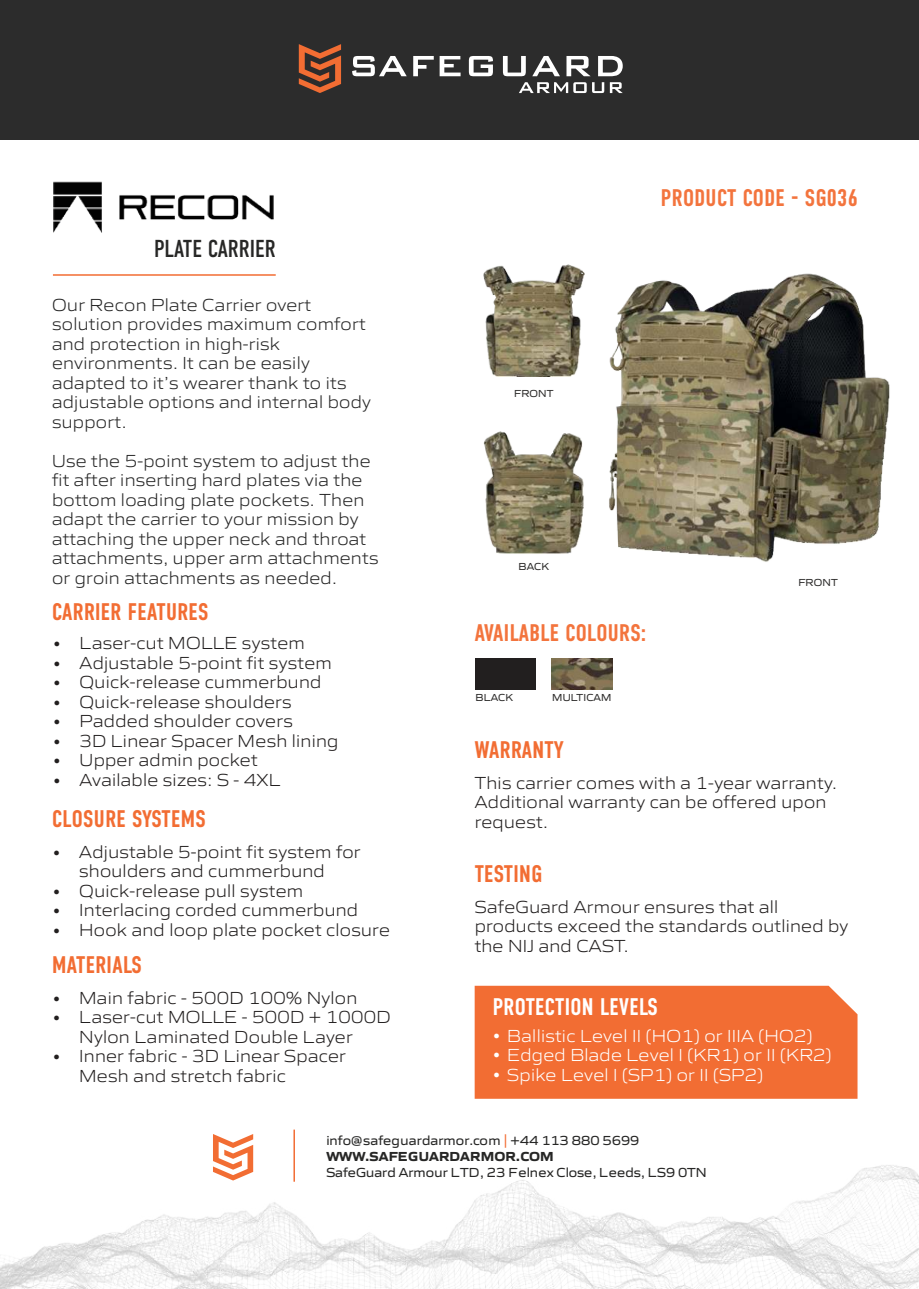
<style>
.page{position:relative;width:919px;height:1289px;background:#fff}
.page>*{position:absolute;margin:0;border:0;box-sizing:border-box;transform-origin:0 0}
.t1{font:24.45px "DIN Condensed";color:#272726}
.t2{font:600 24px "DIN Condensed";letter-spacing:.015em;color:#f26d33}
.t3{font:600 24px "DIN Condensed";letter-spacing:.015em;color:#f3743d}
.t4{font:600 24px "DIN Condensed";letter-spacing:.015em;color:#fff}
.t5{font:300 18px/19.5px "Gomme Sans";letter-spacing:.015em;color:#221f1f}
.t6{font:300 18px/19.5px "Gomme Sans";letter-spacing:.015em;color:#262626}
.t7{font:300 18px "Gomme Sans";letter-spacing:.015em;color:#fff}
.t8{font:13.5px/16.2px "Gomme Sans";letter-spacing:.005em;color:#272726}
.t9{font:10.5px "Gomme Sans";letter-spacing:.015em;color:#2d2c2b}
.s1{color:#f26d33}
.s2{font-weight:700}
</style>
<div class="page">
<img style="left:0;top:1135px;width:918px;height:153px">
<img style="left:53px;top:181px;width:220px;height:52px">
<svg style="left:213px;top:1134px;width:40px;height:46px"></svg>
<hr style="left:293px;top:1129px;width:2px;height:52px;background:#f26d35">
<div style="left:474px;top:985px;width:383px;height:113px;background:#f26d33"></div>
<div style="left:475px;top:658px;width:61px;height:31px;background:#221f1f"></div>
<img style="left:551px;top:658px;width:61px;height:31px">
<img style="left:483px;top:264px;width:101px;height:112px">
<img style="left:483px;top:431px;width:101px;height:123px">
<img style="left:609px;top:273px;width:281px;height:289px">
<div style="left:0;top:0;width:918px;height:140px;background:#2c2c2c"></div>
<svg style="left:352px;top:56px;width:54px;height:20px"></svg>
<svg style="left:413px;top:56px;width:20px;height:20px"></svg>
<svg style="left:439px;top:56px;width:21px;height:20px"></svg>
<svg style="left:469px;top:56px;width:24px;height:20px"></svg>
<svg style="left:503px;top:56px;width:22px;height:20px"></svg>
<svg style="left:532px;top:56px;width:28px;height:20px"></svg>
<svg style="left:566px;top:56px;width:24px;height:20px"></svg>
<svg style="left:598px;top:56px;width:24px;height:20px"></svg>
<svg style="left:519px;top:82px;width:67px;height:11px"></svg>
<svg style="left:592px;top:82px;width:30px;height:11px"></svg>
<svg style="left:299px;top:44px;width:42px;height:49px"></svg>
<hr style="left:53px;top:274px;width:223px;height:2px;background:#f26d33">
<h1 class="t1" style="left:154px;top:234px;width:123px">PLATE CARRIER</h1>
<p class="t6" style="left:52px;top:297px;width:320px">Our Recon Plate Carrier overt solution provides maximum comfort and protection in high-risk environments. It can be easily adapted to it’s wearer thank to its adjustable options and internal body support.</p>
<p class="t6" style="left:52px;top:453px;width:328px">Use the 5-point system to adjust the fit after inserting hard plates via the bottom loading plate pockets. Then adapt the carrier to your mission by attaching the upper neck and throat attachments, upper arm attachments or groin attachments as needed.</p>
<h2 class="t2" style="left:52px;top:597px;width:158px">CARRIER FEATURES</h2>
<p class="t5" style="left:52px;top:635px;width:254px">• Laser-cut MOLLE system</p>
<p class="t5" style="left:52px;top:654px;width:281px">• Adjustable 5-point fit system</p>
<p class="t5" style="left:52px;top:674px;width:270px">• Quick-release cummerbund</p>
<p class="t5" style="left:52px;top:693px;width:241px">• Quick-release shoulders</p>
<p class="t5" style="left:52px;top:713px;width:242px">• Padded shoulder covers</p>
<p class="t5" style="left:52px;top:732px;width:287px">• 3D Linear Spacer Mesh lining</p>
<p class="t5" style="left:52px;top:751px;width:207px">• Upper admin pocket</p>
<p class="t5" style="left:52px;top:771px;width:229px">• Available sizes: S - 4XL</p>
<h2 class="t2" style="left:52px;top:804px;width:155px">CLOSURE SYSTEMS</h2>
<p class="t5" style="left:52px;top:843px;width:310px;text-align:center">• Adjustable 5-point fit system for shoulders and cummerbund</p>
<p class="t5" style="left:52px;top:882px;width:252px">• Quick-release pull system</p>
<p class="t5" style="left:52px;top:902px;width:307px">• Interlacing corded cummerbund</p>
<p class="t5" style="left:52px;top:921px;width:339px">• Hook and loop plate pocket closure</p>
<h2 class="t2" style="left:52px;top:950px;width:91px">MATERIALS</h2>
<p class="t5" style="left:52px;top:989px;width:306px">• Main fabric - 500D 100% Nylon</p>
<p class="t5" style="left:79px;top:1008px;width:313px;text-indent:-27px">• Laser-cut MOLLE - 500D + 1000D<br>Nylon Laminated Double Layer</p>
<p class="t5" style="left:79px;top:1047px;width:268px;text-indent:-27px">• Inner fabric - 3D Linear Spacer<br>Mesh and stretch fabric</p>
<h2 class="t3" style="left:661px;top:184px;width:198px">PRODUCT CODE SG036</h2>
<p class="t9" style="left:514px;top:388px;width:41px">FRONT</p>
<p class="t9" style="left:518px;top:561px;width:32px">BACK</p>
<h2 class="t3" style="left:474px;top:618px;width:173px">AVAILABLE COLOURS:</h2>
<p class="t9" style="left:475px;top:693px;width:39px">BLACK</p>
<p class="t9" style="left:552px;top:693px;width:61px">MULTICAM</p>
<p class="t9" style="left:798px;top:578px;width:41px">FRONT</p>
<h2 class="t2" style="left:474px;top:735px;width:91px">WARRANTY</h2>
<p class="t5" style="left:474px;top:774px;width:364px">This carrier comes with a 1-year warranty.<br>Additional warranty can be offered upon request.</p>
<h2 class="t2" style="left:474px;top:859px;width:69px">TESTING</h2>
<p class="t5" style="left:474px;top:898px;width:375px">SafeGuard Armour ensures that all products exceed the standards outlined by the NIJ and CAST.</p>
<h2 class="t4" style="left:492px;top:992px;width:166px">PROTECTION LEVELS</h2>
<p class="t7" style="left:492px;top:1029px;width:322px">• Ballistic Level II (HO1) or IIIA (HO2)</p>
<p class="t7" style="left:492px;top:1048px;width:341px">• Edged Blade Level I (KR1) or II (KR2)</p>
<p class="t7" style="left:492px;top:1068px;width:272px">• Spike Level I (SP1) or II (SP2)</p>
<p class="t8" style="left:326px;top:1132px;width:315px">info@safeguardarmor.com <span class="s1">|</span> +44 113 880 5699<br><span class="s2">WWW.SAFEGUARDARMOR.COM</span></p>
<p class="t8" style="left:326px;top:1164px;width:382px">SafeGuard Armour LTD, 23 Felnex Close, Leeds, LS9 0TN</p>
</div>
